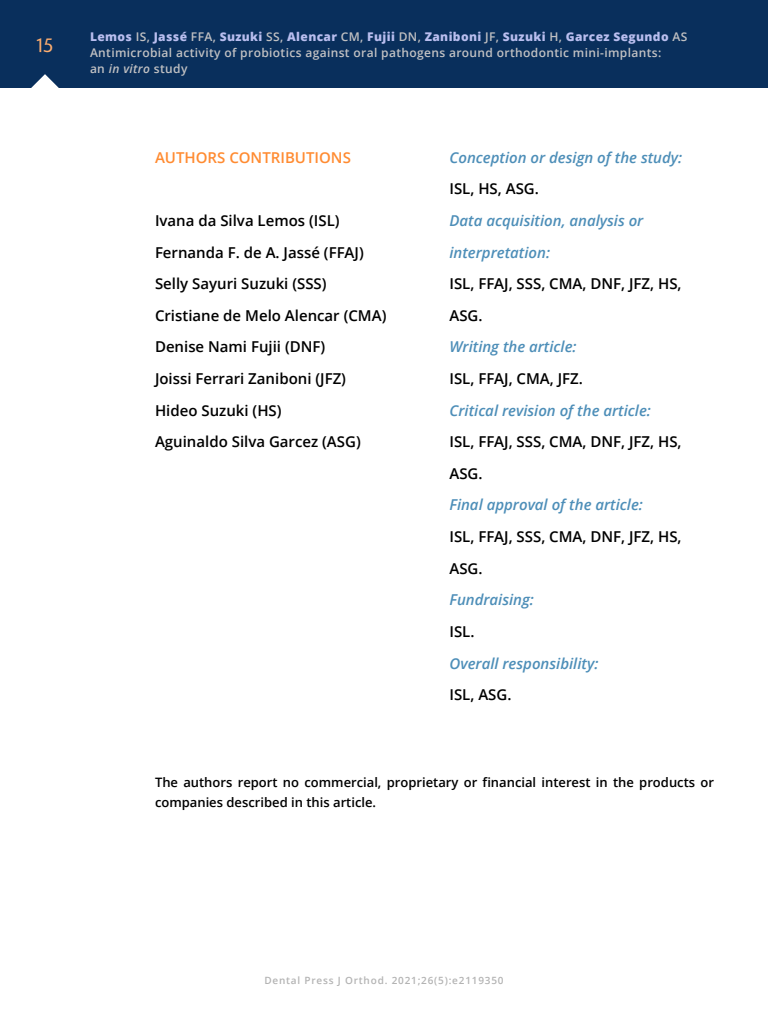
<style>
.page{position:relative;width:768px;height:1024px;background:#fff}
.page>*{position:absolute;margin:0;border:0;box-sizing:border-box;transform-origin:0 0}
.t1{font:500 18px "Semplicita Pro";color:#ffae6f}
.t2{font:600 15px/31.6px "Open Sans";color:#000}
.t3{font:italic 600 15px/31.6px "Open Sans";color:#4d8eb8}
.t4{font:600 15px "Open Sans";color:#ff8b31}
.t5{font:600 13px/20px "Open Sans";color:#000}
.t6{font:600 12px/16px "Open Sans";letter-spacing:.03em;color:#c1c1c3}
.t7{font:600 10px "Open Sans";letter-spacing:.08em;color:#b3b3b3}
.s1{font-weight:800;color:#b9beef}
.s2{font-style:italic}
</style>
<div class="page">
<div style="left:0;top:0;width:768px;height:88px;background:#092f5c"></div>
<svg style="left:31px;top:74px;width:28px;height:14px"></svg>
<p class="t1" style="left:37px;top:33px;width:18px">15</p>
<p class="t6" style="left:90px;top:29px;width:599px"><span class="s1">Lemos</span> IS, <span class="s1">Jassé</span> FFA, <span class="s1">Suzuki</span> SS, <span class="s1">Alencar</span> CM, <span class="s1">Fujii</span> DN, <span class="s1">Zaniboni</span> JF, <span class="s1">Suzuki</span> H, <span class="s1">Garcez Segundo</span> AS<br>Antimicrobial activity of probiotics against oral pathogens around orthodontic mini-implants:<br>an <span class="s2">in vitro</span> study</p>
<p class="t4" style="left:155px;top:147px;width:197px">AUTHORS CONTRIBUTIONS</p>
<p class="t2" style="left:155px;top:204px;width:233px">Ivana da Silva Lemos (ISL)<br>Fernanda F. de A. Jassé (FFAJ)<br>Selly Sayuri Suzuki (SSS)<br>Cristiane de Melo Alencar (CMA)<br>Denise Nami Fujii (DNF)<br>Joissi Ferrari Zaniboni (JFZ)<br>Hideo Suzuki (HS)<br>Aguinaldo Silva Garcez (ASG)</p>
<p class="t3" style="left:449px;top:141px;width:234px">Conception or design of the study:</p>
<p class="t2" style="left:449px;top:173px;width:91px">ISL, HS, ASG.</p>
<p class="t3" style="left:449px;top:204px;width:195px">Data acquisition, analysis or interpretation:</p>
<p class="t2" style="left:449px;top:268px;width:234px">ISL, FFAJ, SSS, CMA, DNF, JFZ, HS,<br>ASG.</p>
<p class="t3" style="left:449px;top:331px;width:129px">Writing the article:</p>
<p class="t2" style="left:449px;top:363px;width:135px">ISL, FFAJ, CMA, JFZ.</p>
<p class="t3" style="left:449px;top:394px;width:203px">Critical revision of the article:</p>
<p class="t2" style="left:449px;top:426px;width:234px">ISL, FFAJ, SSS, CMA, DNF, JFZ, HS,<br>ASG.</p>
<p class="t3" style="left:449px;top:489px;width:195px">Final approval of the article:</p>
<p class="t2" style="left:449px;top:521px;width:234px">ISL, FFAJ, SSS, CMA, DNF, JFZ, HS,<br>ASG.</p>
<p class="t3" style="left:449px;top:584px;width:86px">Fundraising:</p>
<p class="t2" style="left:449px;top:615px;width:27px">ISL.</p>
<p class="t3" style="left:449px;top:647px;width:150px">Overall responsibility:</p>
<p class="t2" style="left:449px;top:679px;width:64px">ISL, ASG.</p>
<p class="t5" style="left:155px;top:772px;width:560px">The authors report no commercial, proprietary or financial interest in the products or companies described in this article.</p>
<p class="t7" style="left:264px;top:974px;width:241px">Dental Press J Orthod. 2021;26(5):e2119350</p>
</div>
